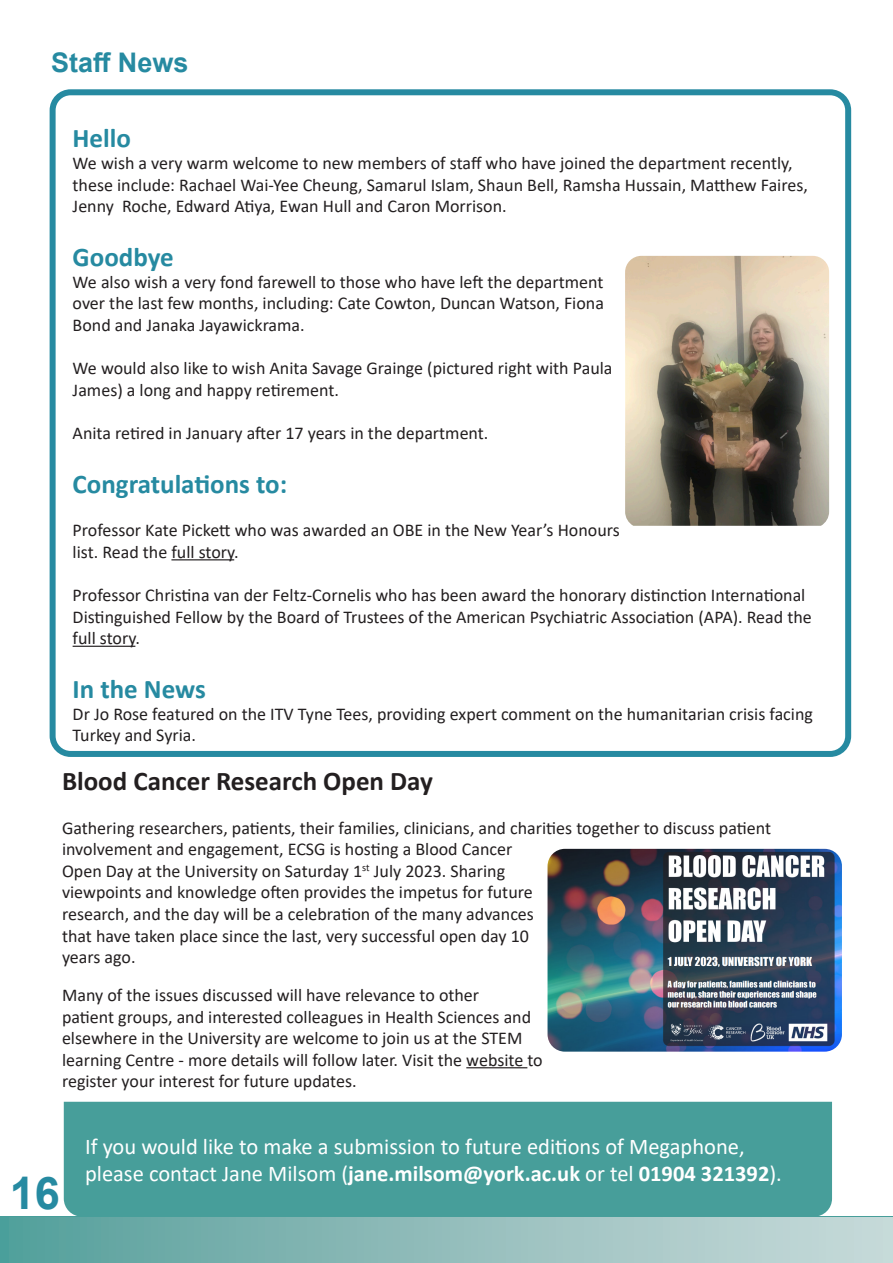
<style>
.page{position:relative;width:893px;height:1263px;background:#fff}
.page>*{position:absolute;margin:0;border:0;box-sizing:border-box;transform-origin:0 0}
.t1{font:700 45px "Arial";color:#268aa1}
.t2{font:700 27px "Calibri";color:#268aa1}
.t3{font:700 27px "Calibri";color:#231f20}
.Section_Headers{font:700 27px "Arial";color:#268aa1}
.Contact_Footer{font:22.5px/27px "Calibri";color:#fff}
.t4{font:18px/21.6px "Calibri";color:#231f20}
.s1{font-weight:700}
</style>
<div class="page">
<div style="left:0;top:1216px;width:893px;height:5px;background:#479e9a"></div>
<div style="left:0;top:1217px;width:893px;height:46px;background:linear-gradient(to right,#569f9b,#ccdbdb)"></div>
<hr style="left:171px;top:559px;width:63px;height:1px;background:#231f20">
<hr style="left:73px;top:646px;width:62px;height:1px;background:#231f20">
<div style="left:50px;top:89px;width:801px;height:668px;border:6px solid #268aa1;border-radius:18px"></div>
<div style="left:64px;top:1102px;width:768px;height:114px;background:#479e9a"></div>
<hr style="left:466px;top:1067px;width:61px;height:1px;background:#231f20">
<img style="left:625px;top:256px;width:204px;height:270px">
<img style="left:547px;top:849px;width:295px;height:203px">
<p class="Section_Headers" style="left:51px;top:43px;width:139px">Staff News</p>
<p class="t2" style="left:73px;top:119px;width:60px">Hello</p>
<p class="t4" style="left:73px;top:152px;width:737px">We wish a very warm welcome to new members of staff who have joined the department recently, these include: Rachael Wai-Yee Cheung, Samarul Islam, Shaun Bell, Ramsha Hussain, Matthew Faires,<br>Jenny Roche, Edward Atiya, Ewan Hull and Caron Morrison.</p>
<p class="t2" style="left:73px;top:238px;width:103px">Goodbye</p>
<p class="t4" style="left:73px;top:271px;width:533px;text-align:justify">We also wish a very fond farewell to those who have left the department over the last few months, including: Cate Cowton, Duncan Watson, Fiona Bond and Janaka Jayawickrama.</p>
<p class="t4" style="left:73px;top:357px;width:541px">We would also like to wish Anita Savage Grainge (pictured right with Paula<br>James) a long and happy retirement.</p>
<p class="t4" style="left:73px;top:422px;width:417px">Anita retired in January after 17 years in the department.</p>
<p class="t2" style="left:73px;top:465px;width:216px">Congratulations to:</p>
<p class="t4" style="left:73px;top:519px;width:549px">Professor Kate Pickett who was awarded an OBE in the New Year’s Honours list. Read the full story.</p>
<p class="t4" style="left:73px;top:584px;width:741px">Professor Christina van der Feltz-Cornelis who has been award the honorary distinction International<br>Distinguished Fellow by the Board of Trustees of the American Psychiatric Association (APA). Read the full story.</p>
<p class="t2" style="left:73px;top:670px;width:135px">In the News</p>
<p class="t4" style="left:73px;top:703px;width:742px">Dr Jo Rose featured on the ITV Tyne Tees, providing expert comment on the humanitarian crisis facing<br>Turkey and Syria.</p>
<p class="t3" style="left:62px;top:762px;width:372px">Blood Cancer Research Open Day</p>
<p class="t4" style="left:62px;top:816px;width:711px">Gathering researchers, patients, their families, clinicians, and charities together to discuss patient involvement and engagement, ECSG is hosting a Blood Cancer<br>Open Day at the University on Saturday 1<sup>st</sup> July 2023. Sharing<br>viewpoints and knowledge often provides the impetus for future<br>research, and the day will be a celebration of the many advances<br>that have taken place since the last, very successful open day 10<br>years ago.</p>
<p class="t4" style="left:62px;top:984px;width:482px">Many of the issues discussed will have relevance to other<br>patient groups, and interested colleagues in Health Sciences and elsewhere in the University are welcome to join us at the STEM learning Centre - more details will follow later. Visit the website to register your interest for future updates.</p>
<h1 class="t1" style="left:10px;top:1162px;width:52px">16</h1>
<p class="Contact_Footer" style="left:85px;top:1132px;width:698px">If you would like to make a submission to future editions of Megaphone, please contact Jane Milsom (<span class="s1">jane.milsom@york.ac.uk</span> or tel <span class="s1">01904 321392</span>).</p>
</div>
